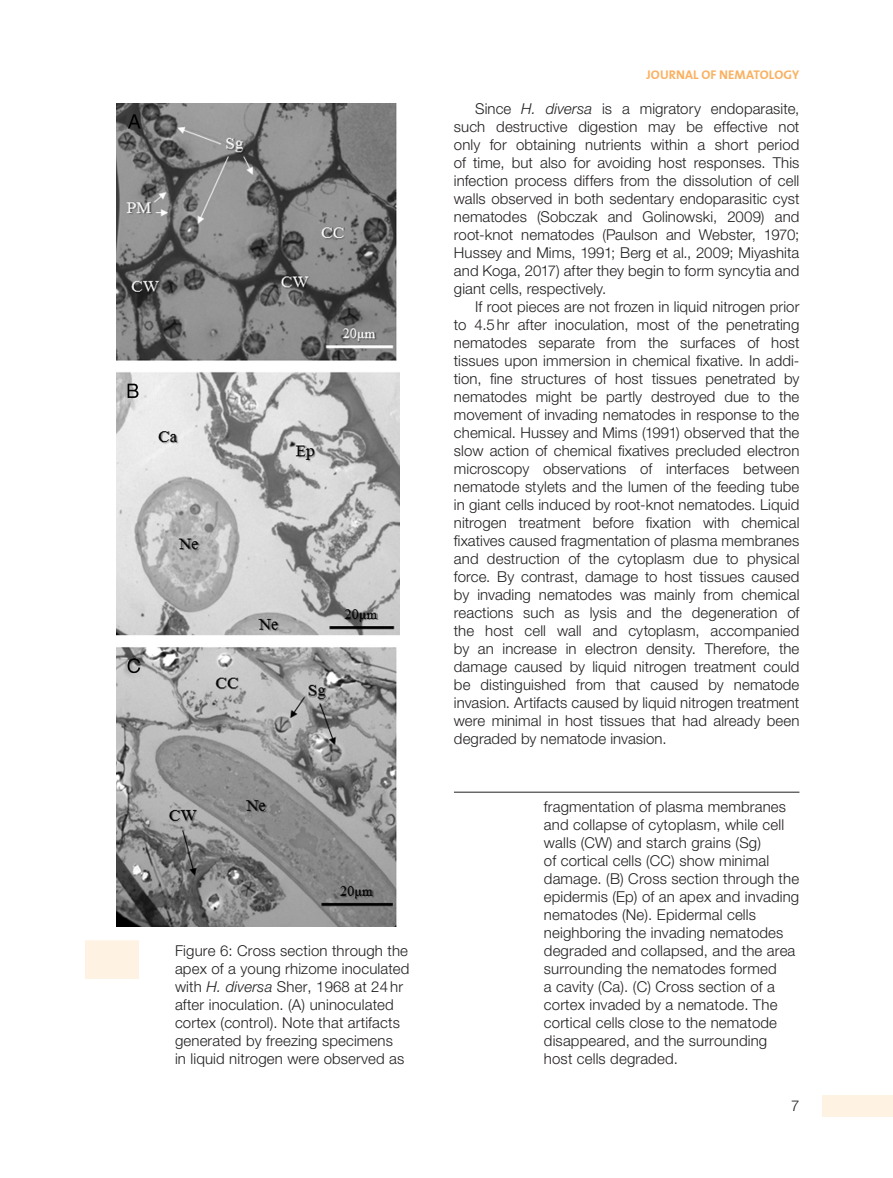
<style>
.page{position:relative;width:893px;height:1178px;background:#fff}
.page>*{position:absolute;margin:0;border:0;box-sizing:border-box;transform-origin:0 0}
.pPara{font:300 15px/18px "Helvetica Neue LT Pro";letter-spacing:.005em;color:#231f20;text-align:justify}
.pFigureCaption{font:300 15px/18px "Helvetica Neue LT Pro";letter-spacing:.01em;color:#231f20}
.t1{font:700 12.75px "The Mix Plain";letter-spacing:.01em;color:#fab05f}
.s1{font-family:"Helvetica Neue LT Std";font-style:italic}
</style>
<div class="page">
<div style="left:823px;top:1095px;width:70px;height:21px;background:#fef2e3"></div>
<img style="left:116px;top:104px;width:283px;height:823px">
<div style="left:85px;top:940px;width:54px;height:39px;background:#fef2e3"></div>
<hr style="left:454px;top:792px;width:345px;height:1px;background:#231f20">
<p class="pFigureCaption" style="left:175px;top:942px;width:236px">Figure 6: Cross section through the apex of a young rhizome inoculated with <span class="s1">H. diversa</span> Sher, 1968 at 24 hr after inoculation. (A) uninoculated cortex (control). Note that artifacts generated by freezing specimens<br>in liquid nitrogen were observed as</p>
<p class="t1" style="left:646px;top:64px;width:154px">JOURNAL OF NEMATOLOGY</p>
<p class="pPara" style="left:454px;top:100px;width:347px;text-indent:21px">Since <span class="s1">H. diversa</span> is a migratory endoparasite, such destructive digestion may be effective not only for obtaining nutrients within a short period of time, but also for avoiding host responses. This infection process differs from the dissolution of cell walls observed in both sedentary endoparasitic cyst nematodes (Sobczak and Golinowski, 2009) and root-knot nematodes (Paulson and Webster, 1970; Hussey and Mims, 1991; Berg et al., 2009; Miyashita and Koga, 2017) after they begin to form syncytia and giant cells, respectively.</p>
<p class="pPara" style="left:454px;top:298px;width:347px;text-align:left;text-indent:21px">If root pieces are not frozen in liquid nitrogen prior to 4.5hr after inoculation, most of the penetrating nematodes separate from the surfaces of host tissues upon immersion in chemical fixative. In addi&shy;tion, fine structures of host tissues penetrated by nematodes might be partly destroyed due to the movement of invading nematodes in response to the chemical. Hussey and Mims (1991) observed that the slow action of chemical fixatives precluded electron microscopy observations of interfaces between nematode stylets and the lumen of the feeding tube in giant cells induced by root-knot nematodes. Liquid nitrogen treatment before fixation with chemical fixatives caused fragmentation of plasma membranes and destruction of the cytoplasm due to physical force. By contrast, damage to host tissues caused by invading nematodes was mainly from chemical reactions such as lysis and the degeneration of the host cell wall and cytoplasm, accompanied by an increase in electron density. Therefore, the damage caused by liquid nitrogen treatment could be distinguished from that caused by nematode invasion. Artifacts caused by liquid nitrogen treatment were minimal in host tissues that had already been degraded by nematode invasion.</p>
<p class="pFigureCaption" style="left:544px;top:797px;width:257px">fragmentation of plasma membranes and collapse of cytoplasm, while cell walls (CW) and starch grains (Sg)<br>of cortical cells (CC) show minimal damage. (B) Cross section through the epidermis (Ep) of an apex and invading nematodes (Ne). Epidermal cells neighboring the invading nematodes degraded and collapsed, and the area surrounding the nematodes formed<br>a cavity (Ca). (C) Cross section of a cortex invaded by a nematode. The cortical cells close to the nematode disappeared, and the surrounding host cells degraded.</p>
<p class="pPara" style="left:791px;top:1096px;width:10px">7</p>
</div>
